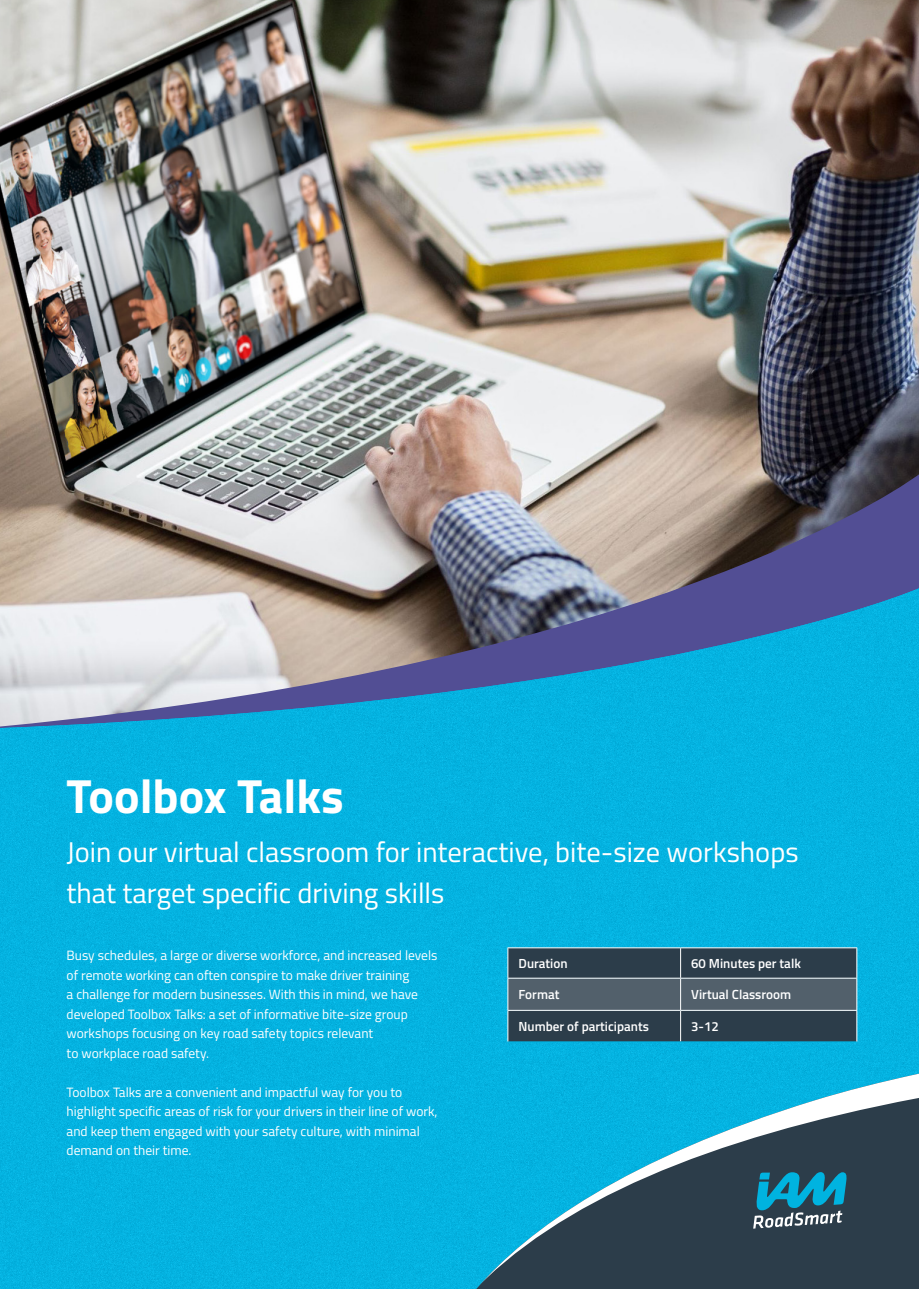
<style>
.page{position:relative;width:919px;height:1289px;background:#fff}
.page>*{position:absolute;margin:0;border:0;box-sizing:border-box;transform-origin:0 0}
.t1{font:700 48px "Titillium Web";color:#fff}
.t2{font:28.5px/40.5px "Titillium Web";color:#fff}
.t3{font:13.5px/19.5px "Titillium Web";color:#fff}
.t4{font:600 13.2px "Titillium Web";color:#fff}
</style>
<div class="page">
<img style="left:0;top:0;width:918px;height:474px">
<img style="left:0;top:474px;width:918px;height:114px">
<img style="left:0;top:588px;width:918px;height:157px">
<div style="left:0;top:745px;width:918px;height:543px;background:#04b2e0"></div>
<div style="left:459px;top:1040px;width:459px;height:248px;background:#04b3e1"></div>
<svg style="left:476px;top:1073px;width:442px;height:215px;fill:#2c3d4a"></svg>
<svg style="left:753px;top:1171px;width:94px;height:57px"></svg>
<hr style="left:507px;top:1041px;width:173px;height:1px;background:#00b2e2">
<hr style="left:680px;top:1041px;width:177px;height:1px;background:#00b2e2">
<svg style="left:507px;top:947px;width:350px;height:94px"></svg>
<hr style="left:507px;top:978px;width:1px;height:31px;background:#fff">
<hr style="left:856px;top:978px;width:1px;height:31px;background:#fff">
<hr style="left:507px;top:1010px;width:1px;height:31px;background:#fff">
<hr style="left:856px;top:1010px;width:1px;height:31px;background:#fff">
<p class="t1" style="left:67px;top:759px;width:279px">Toolbox Talks</p>
<p class="t2" style="left:67px;top:830px;width:733px">Join our virtual classroom for interactive, bite-size workshops that target specific driving skills</p>
<p class="t3" style="left:67px;top:945px;width:372px">Busy schedules, a large or diverse workforce, and increased levels of remote working can often conspire to make driver training<br>a challenge for modern businesses. With this in mind, we have developed Toolbox Talks: a set of informative bite-size group workshops focusing on key road safety topics relevant<br>to workplace road safety.</p>
<p class="t3" style="left:67px;top:1081px;width:372px">Toolbox Talks are a convenient and impactful way for you to highlight specific areas of risk for your drivers in their line of work, and keep them engaged with your safety culture, with minimal demand on their time.</p>
<p class="t4" style="left:518px;top:953px;width:51px">Duration</p>
<p class="t4" style="left:691px;top:953px;width:111px">60 Minutes per talk</p>
<p class="t4" style="left:518px;top:984px;width:42px">Format</p>
<p class="t4" style="left:691px;top:984px;width:101px">Virtual Classroom</p>
<p class="t4" style="left:518px;top:1016px;width:132px">Number of participants</p>
<p class="t4" style="left:691px;top:1016px;width:29px">3-12</p>
</div>
